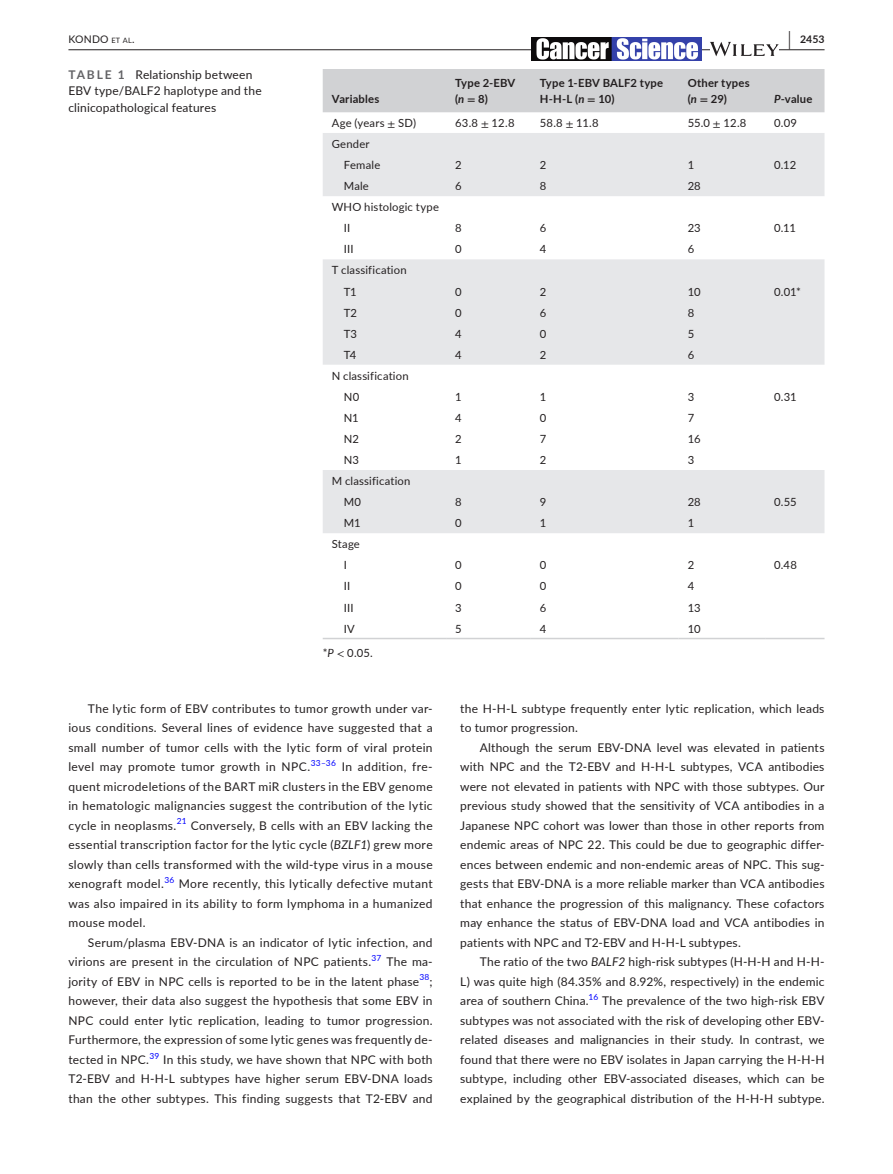
<style>
.page{position:relative;width:893px;height:1174px;background:#fff}
.page>*{position:absolute;margin:0;border:0;box-sizing:border-box;transform-origin:0 0}
.t1{font:12px/19.5px "Lato";letter-spacing:.02em;color:#231f20;text-align:justify}
.t2{font:11.25px/21px "Lato";letter-spacing:.015em;color:#231f20}
.t3{font:700 11.25px/15.8px "Lato";letter-spacing:.02em;color:#231f20}
.t4{font:10.5px "Lato";letter-spacing:.02em;color:#231f20}
.t5{font:700 10.5px "Lato";color:#231f20}
.t6{font:8.4px "Lato";letter-spacing:.035em;color:#00f}
.s1{font-size:7.35px}
.s2{font-size:19.5px}
.s3{font-weight:700;color:#636366}
.s4{font-style:italic}
.s5{font-family:"STIX"}
.s6{font-size:12px;color:#231f20}
</style>
<div class="page">
<hr style="left:68px;top:49px;width:756px;height:1px;background:#231f20">
<img style="left:531px;top:37px;width:170px;height:24px">
<svg style="left:710px;top:42px;width:69px;height:14px"></svg>
<div style="left:323px;top:69px;width:501px;height:43px;background:#d1d2d4"></div>
<svg style="left:323px;top:133px;width:501px;height:400px;fill:#e6e7e9"></svg>
<hr style="left:323px;top:638px;width:123px;height:1px;background:#d1d2d4">
<hr style="left:446px;top:638px;width:85px;height:1px;background:#d1d2d4">
<hr style="left:531px;top:638px;width:148px;height:1px;background:#d1d2d4">
<hr style="left:679px;top:638px;width:86px;height:1px;background:#d1d2d4">
<hr style="left:765px;top:638px;width:59px;height:1px;background:#d1d2d4">
<p class="t4" style="left:68px;top:31px;width:68px">KONDO <span class="s1">et al</span>.</p>
<p class="t5" style="left:789px;top:31px;width:37px"><span class="s2">|</span> 2453</p>
<p class="t1" style="left:68px;top:66px;width:195px;line-height:16.5px;text-align:left"><span class="s3">TABLE 1</span> Relationship between<br>EBV type/BALF2 haplotype and the clinicopathological features</p>
<p class="t3" style="left:332px;top:91px;width:49px">Variables</p>
<p class="t3" style="left:455px;top:75px;width:62px">Type 2-EBV (<span class="s4">n</span> <span class="s5">=</span> 8)</p>
<p class="t3" style="left:540px;top:75px;width:125px">Type 1-EBV BALF2 type<br>H-H-L (<span class="s4">n</span> <span class="s5">=</span> 10)</p>
<p class="t3" style="left:688px;top:75px;width:64px">Other types (<span class="s4">n</span> <span class="s5">=</span> 29)</p>
<p class="t3" style="left:774px;top:91px;width:40px"><span class="s4">P</span>-value</p>
<p class="t2" style="left:332px;top:112px;width:86px">Age (years <span class="s5">±</span> SD)</p>
<p class="t2" style="left:455px;top:112px;width:61px">63.8 <span class="s5">±</span> 12.8</p>
<p class="t2" style="left:540px;top:112px;width:60px">58.8 <span class="s5">±</span> 11.8</p>
<p class="t2" style="left:688px;top:112px;width:60px">55.0 <span class="s5">±</span> 12.8</p>
<p class="t2" style="left:774px;top:112px;width:24px">0.09</p>
<p class="t2" style="left:344px;top:133px;width:38px;text-indent:-12px">Gender<br>Female</p>
<p class="t2" style="left:455px;top:154px;width:8px">2</p>
<p class="t2" style="left:540px;top:154px;width:8px">2</p>
<p class="t2" style="left:688px;top:154px;width:8px">1</p>
<p class="t2" style="left:774px;top:154px;width:24px">0.12</p>
<p class="t2" style="left:344px;top:175px;width:27px">Male</p>
<p class="t2" style="left:455px;top:175px;width:8px">6</p>
<p class="t2" style="left:540px;top:175px;width:8px">8</p>
<p class="t2" style="left:688px;top:175px;width:15px">28</p>
<p class="t2" style="left:344px;top:196px;width:97px;text-indent:-12px">WHO histologic type<br>II</p>
<p class="t2" style="left:455px;top:217px;width:8px">8</p>
<p class="t2" style="left:540px;top:217px;width:8px">6</p>
<p class="t2" style="left:688px;top:217px;width:15px">23</p>
<p class="t2" style="left:774px;top:217px;width:23px">0.11</p>
<p class="t2" style="left:344px;top:238px;width:11px">III</p>
<p class="t2" style="left:455px;top:238px;width:8px">0</p>
<p class="t2" style="left:540px;top:238px;width:8px">4</p>
<p class="t2" style="left:688px;top:238px;width:8px">6</p>
<p class="t2" style="left:344px;top:259px;width:64px;text-indent:-12px">T classification<br>T1</p>
<p class="t2" style="left:455px;top:280px;width:8px">0</p>
<p class="t2" style="left:540px;top:280px;width:8px">2</p>
<p class="t2" style="left:688px;top:280px;width:14px">10</p>
<p class="t2" style="left:774px;top:280px;width:28px">0.01*</p>
<p class="t2" style="left:344px;top:301px;width:15px">T2</p>
<p class="t2" style="left:455px;top:301px;width:8px">0</p>
<p class="t2" style="left:540px;top:301px;width:8px">6</p>
<p class="t2" style="left:688px;top:301px;width:8px">8</p>
<p class="t2" style="left:344px;top:322px;width:15px">T3</p>
<p class="t2" style="left:455px;top:322px;width:8px">4</p>
<p class="t2" style="left:540px;top:322px;width:8px">0</p>
<p class="t2" style="left:688px;top:322px;width:8px">5</p>
<p class="t2" style="left:344px;top:344px;width:14px">T4</p>
<p class="t2" style="left:455px;top:344px;width:8px">4</p>
<p class="t2" style="left:540px;top:344px;width:8px">2</p>
<p class="t2" style="left:688px;top:344px;width:8px">6</p>
<p class="t2" style="left:344px;top:365px;width:66px;text-indent:-12px">N classification<br>N0</p>
<p class="t2" style="left:455px;top:386px;width:8px">1</p>
<p class="t2" style="left:540px;top:386px;width:8px">1</p>
<p class="t2" style="left:688px;top:386px;width:8px">3</p>
<p class="t2" style="left:774px;top:386px;width:24px">0.31</p>
<p class="t2" style="left:344px;top:407px;width:16px">N1</p>
<p class="t2" style="left:455px;top:407px;width:8px">4</p>
<p class="t2" style="left:540px;top:407px;width:8px">0</p>
<p class="t2" style="left:688px;top:407px;width:8px">7</p>
<p class="t2" style="left:344px;top:428px;width:17px">N2</p>
<p class="t2" style="left:455px;top:428px;width:8px">2</p>
<p class="t2" style="left:540px;top:428px;width:8px">7</p>
<p class="t2" style="left:688px;top:428px;width:14px">16</p>
<p class="t2" style="left:344px;top:449px;width:17px">N3</p>
<p class="t2" style="left:455px;top:449px;width:8px">1</p>
<p class="t2" style="left:540px;top:449px;width:8px">2</p>
<p class="t2" style="left:688px;top:449px;width:8px">3</p>
<p class="t2" style="left:344px;top:470px;width:68px;text-indent:-12px">M classification<br>M0</p>
<p class="t2" style="left:455px;top:491px;width:8px">8</p>
<p class="t2" style="left:540px;top:491px;width:8px">9</p>
<p class="t2" style="left:688px;top:491px;width:15px">28</p>
<p class="t2" style="left:774px;top:491px;width:24px">0.55</p>
<p class="t2" style="left:344px;top:512px;width:18px">M1</p>
<p class="t2" style="left:455px;top:512px;width:8px">0</p>
<p class="t2" style="left:540px;top:512px;width:8px">1</p>
<p class="t2" style="left:688px;top:512px;width:8px">1</p>
<p class="t2" style="left:332px;top:533px;width:30px;text-align:center">Stage<br>I</p>
<p class="t2" style="left:455px;top:554px;width:8px">0</p>
<p class="t2" style="left:540px;top:554px;width:8px">0</p>
<p class="t2" style="left:688px;top:554px;width:8px">2</p>
<p class="t2" style="left:774px;top:554px;width:24px">0.48</p>
<p class="t2" style="left:344px;top:575px;width:8px">II</p>
<p class="t2" style="left:455px;top:575px;width:8px">0</p>
<p class="t2" style="left:540px;top:575px;width:8px">0</p>
<p class="t2" style="left:688px;top:575px;width:8px">4</p>
<p class="t2" style="left:344px;top:596px;width:11px">III</p>
<p class="t2" style="left:455px;top:596px;width:8px">3</p>
<p class="t2" style="left:540px;top:596px;width:8px">6</p>
<p class="t2" style="left:688px;top:596px;width:14px">13</p>
<p class="t2" style="left:344px;top:617px;width:12px">IV</p>
<p class="t2" style="left:455px;top:617px;width:8px">5</p>
<p class="t2" style="left:540px;top:617px;width:8px">4</p>
<p class="t2" style="left:688px;top:617px;width:14px">10</p>
<p class="t2" style="left:323px;top:642px;width:52px">*<span class="s4">P</span> <span class="s5">&lt;</span> 0.05.</p>
<p class="t1" style="left:68px;top:698px;width:366px;text-indent:20px">The lytic form of EBV contributes to tumor growth under var&shy;ious conditions. Several lines of evidence have suggested that a small number of tumor cells with the lytic form of viral protein level may promote tumor growth in NPC.</p>
<p class="t6" style="left:311px;top:757px;width:27px">33–36</p>
<p class="t1" style="left:68px;top:756px;width:366px;text-indent:273px">In addition, fre&shy;quent microdeletions of the BART miR clusters in the EBV genome in hematologic malignancies suggest the contribution of the lytic cycle in neoplasms.<sup>21</sup> Conversely, B cells with an EBV lacking the essential transcription factor for the lytic cycle (<span class="s4">BZLF1</span>) grew more slowly than cells transformed with the wild-type virus in a mouse xenograft model.</p>
<p class="t6" style="left:164px;top:874px;width:12px">36</p>
<p class="t1" style="left:68px;top:873px;width:366px;text-indent:110px">More recently, this lytically defective mutant was also impaired in its ability to form lymphoma in a humanized mouse model.</p>
<p class="t1" style="left:68px;top:932px;width:366px;text-indent:20px">Serum/plasma EBV-DNA is an indicator of lytic infection, and virions are present in the circulation of NPC patients.</p>
<p class="t6" style="left:372px;top:952px;width:11px">37</p>
<p class="t1" style="left:68px;top:951px;width:366px;text-indent:318px">The ma&shy;jority of EBV in NPC cells is reported to be in the latent phase</p>
<p class="t6" style="left:419px;top:971px;width:15px">38<span class="s6">;</span></p>
<p class="t1" style="left:68px;top:990px;width:366px">however, their data also suggest the hypothesis that some EBV in NPC could enter lytic replication, leading to tumor progression.<br>Furthermore, the expression of some lytic genes was frequently de&shy;tected in NPC.<sup>39</sup> In this study, we have shown that NPC with both T2-EBV and H-H-L subtypes have higher serum EBV-DNA loads than the other subtypes. This finding suggests that T2-EBV and</p>
<p class="t1" style="left:460px;top:698px;width:366px">the H-H-L subtype frequently enter lytic replication, which leads to tumor progression.</p>
<p class="t1" style="left:460px;top:737px;width:366px;text-indent:20px">Although the serum EBV-DNA level was elevated in patients with NPC and the T2-EBV and H-H-L subtypes, VCA antibodies were not elevated in patients with NPC with those subtypes. Our previous study showed that the sensitivity of VCA antibodies in a Japanese NPC cohort was lower than those in other reports from endemic areas of NPC 22. This could be due to geographic differ&shy;ences between endemic and non-endemic areas of NPC. This sug&shy;gests that EBV-DNA is a more reliable marker than VCA antibodies that enhance the progression of this malignancy. These cofactors may enhance the status of EBV-DNA load and VCA antibodies in patients with NPC and T2-EBV and H-H-L subtypes.</p>
<p class="t1" style="left:460px;top:951px;width:366px;text-indent:20px">The ratio of the two <span class="s4">BALF2</span> high-risk subtypes (H-H-H and H-H-L) was quite high (84.35% and 8.92%, respectively) in the endemic area of southern China.<sup>16</sup> The prevalence of the two high-risk EBV subtypes was not associated with the risk of developing other EBV&shy;related diseases and malignancies in their study. In contrast, we found that there were no EBV isolates in Japan carrying the H-H-H subtype, including other EBV-associated diseases, which can be explained by the geographical distribution of the H-H-H subtype.</p>
</div>
